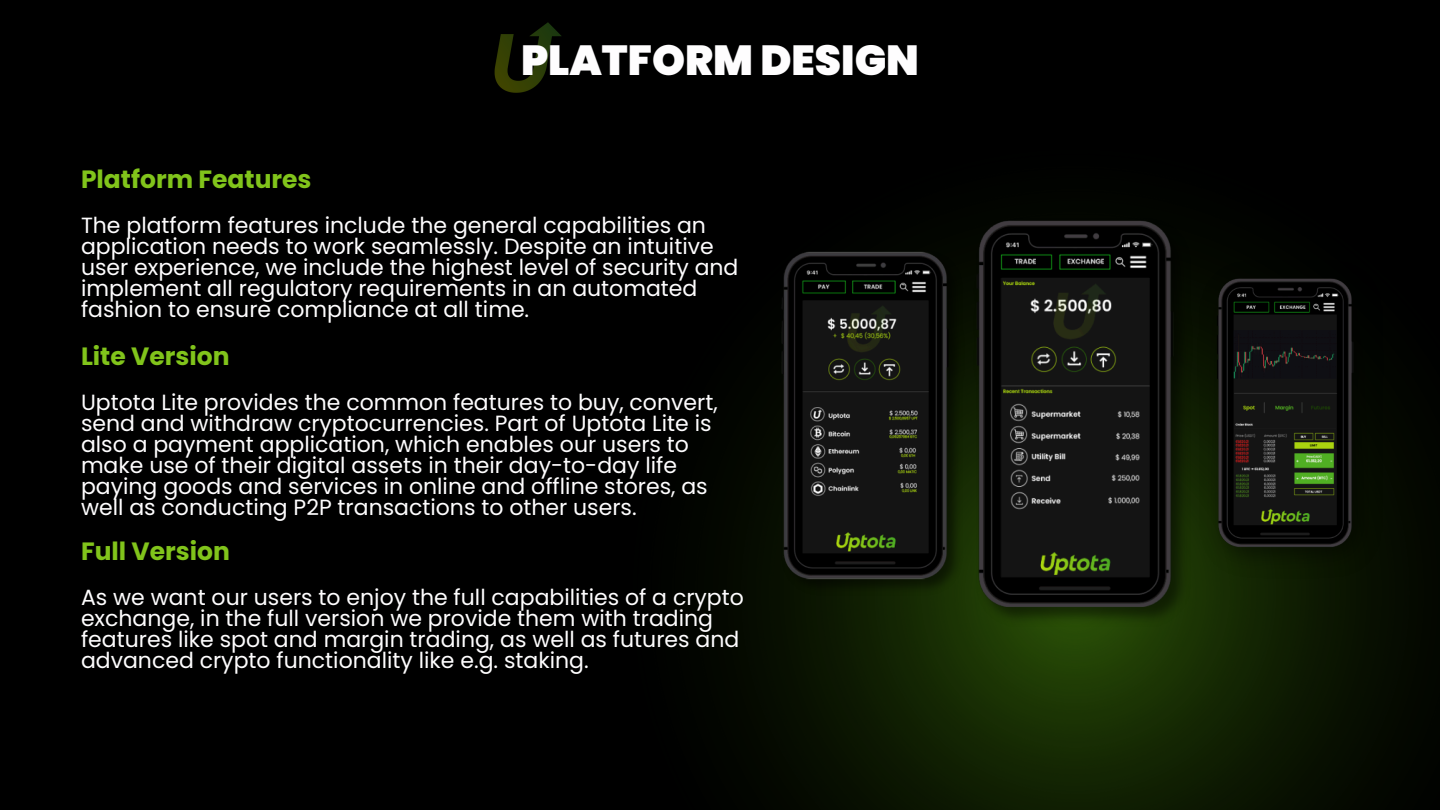
<style>
.page{position:relative;width:1440px;height:810px;background:#000}
.page>*{position:absolute;margin:0;border:0;box-sizing:border-box;transform-origin:0 0}
.t1{font:900 42px "Poppins";color:#fefdfe}
.t2{font:700 25px "Poppins";color:#81c41b}
.t3{font:22px/21px "Poppins";color:#fefdfe}
</style>
<div class="page">
<img style="left:494px;top:22px;width:67px;height:71px">
<img style="left:741px;top:511px;width:667px;height:299px">
<img style="left:752px;top:251px;width:188px;height:375px">
<img style="left:940px;top:220px;width:293px;height:444px">
<img style="left:1169px;top:220px;width:241px;height:404px">
<p class="t1" style="left:521px;top:31px;width:399px">PLATFORM DESIGN</p>
<p class="t2" style="left:81px;top:162px;width:232px">Platform Features</p>
<p class="t3" style="left:81px;top:215px;width:659px">The platform features include the general capabilities an application needs to work seamlessly. Despite an intuitive user experience, we include the highest level of security and implement all regulatory requirements in an automated fashion to ensure compliance at all time.</p>
<h2 class="t2" style="left:81px;top:339px;width:150px">Lite Version</h2>
<p class="t3" style="left:81px;top:392px;width:638px">Uptota Lite provides the common features to buy, convert, send and withdraw cryptocurrencies. Part of Uptota Lite is also a payment application, which enables our users to make use of their digital assets in their day-to-day life paying goods and services in online and offline stores, as well as conducting P2P transactions to other users.</p>
<h2 class="t2" style="left:81px;top:534px;width:151px">Full Version</h2>
<p class="t3" style="left:81px;top:587px;width:664px">As we want our users to enjoy the full capabilities of a crypto exchange, in the full version we provide them with trading features like spot and margin trading, as well as futures and advanced crypto functionality like e.g. staking.</p>
</div>
